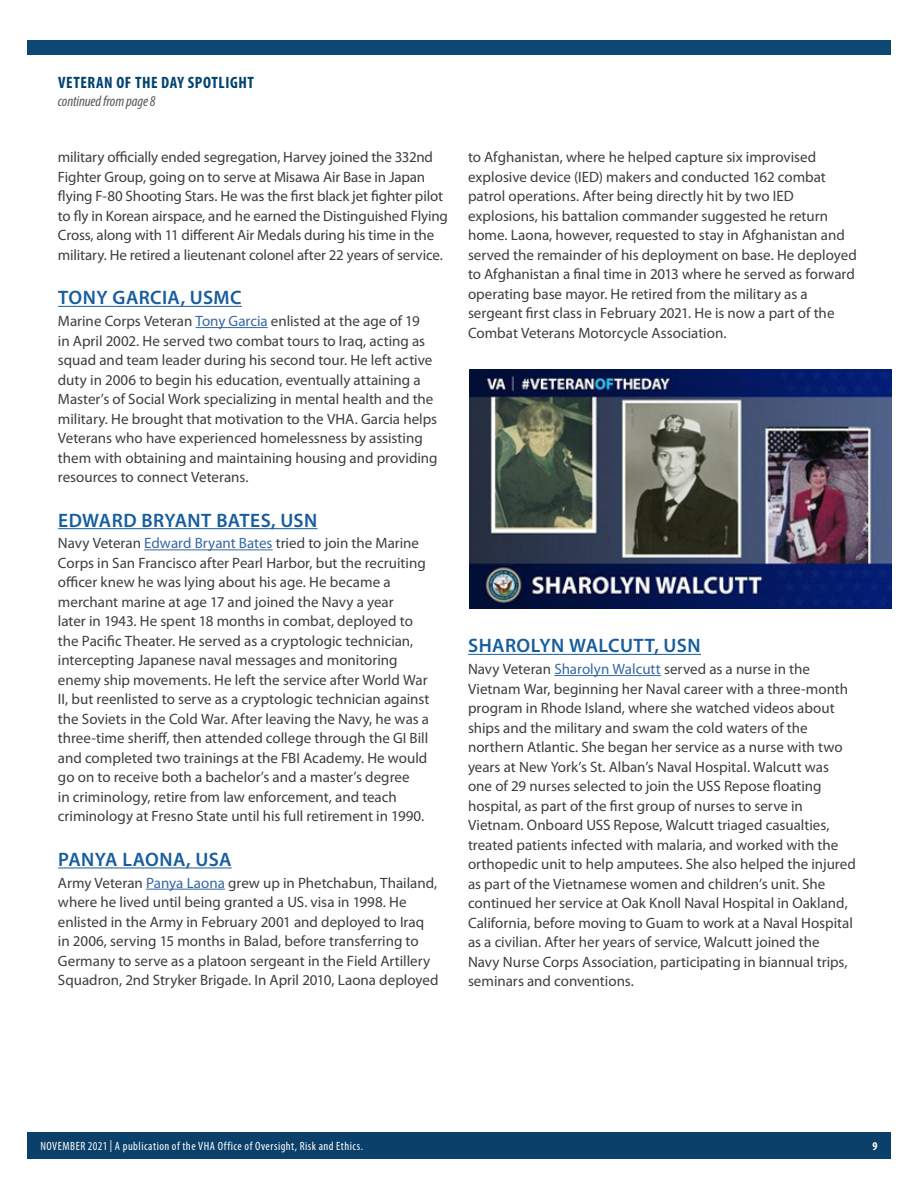
<style>
.page{position:relative;width:918px;height:1188px;background:#fff}
.page>*{position:absolute;margin:0;border:0;box-sizing:border-box;transform-origin:0 0}
.Subhead{font:600 19.5px "Myriad Pro";letter-spacing:.02em;color:#175d9e}
.t1{font:700 condensed 16.5px "Myriad Pro";letter-spacing:.035em;color:#004270}
.Article_Text{font:15px/19.5px "Myriad Pro";color:#3e3e3f}
.t2{font:italic condensed 15px "Myriad Pro";letter-spacing:-.01em;color:#57585a}
.t3{font:condensed 12px "Myriad Pro";letter-spacing:.04em;color:#fff}
.t4{font:700 condensed 12px "Myriad Pro";color:#fff}
.s1{color:#3667a4}
</style>
<div class="page">
<div style="left:27px;top:1132px;width:864px;height:27px;background:#0b406a"></div>
<hr style="left:58px;top:306px;width:184px;height:1px;background:#175d9e">
<hr style="left:196px;top:327px;width:72px;height:1px;background:#3667a4">
<hr style="left:58px;top:528px;width:260px;height:1px;background:#175d9e">
<hr style="left:144px;top:550px;width:129px;height:1px;background:#3667a4">
<hr style="left:58px;top:867px;width:174px;height:1px;background:#175d9e">
<hr style="left:146px;top:889px;width:79px;height:1px;background:#3667a4">
<hr style="left:468px;top:654px;width:233px;height:1px;background:#175d9e">
<hr style="left:554px;top:675px;width:107px;height:1px;background:#3667a4">
<img style="left:470px;top:369px;width:421px;height:240px">
<div style="left:27px;top:40px;width:864px;height:15px;background:#0d4874"></div>
<p class="t1" style="left:58px;top:72px;width:197px">VETERAN OF THE DAY SPOTLIGHT</p>
<p class="t2" style="left:58px;top:92px;width:99px">continued from page 8</p>
<p class="Article_Text" style="left:58px;top:147px;width:392px">military officially ended segregation, Harvey joined the 332nd Fighter Group, going on to serve at Misawa Air Base in Japan flying F-80 Shooting Stars. He was the first black jet fighter pilot to fly in Korean airspace, and he earned the Distinguished Flying Cross, along with 11 different Air Medals during his time in the military. He retired a lieutenant colonel after 22 years of service.</p>
<h3 class="Subhead" style="left:58px;top:285px;width:185px">TONY GARCIA, USMC</h3>
<p class="Article_Text" style="left:58px;top:311px;width:381px">Marine Corps Veteran <span class="s1">Tony Garcia</span> enlisted at the age of 19<br>in April 2002. He served two combat tours to Iraq, acting as squad and team leader during his second tour. He left active duty in 2006 to begin his education, eventually attaining a Master’s of Social Work specializing in mental health and the military. He brought that motivation to the VHA. Garcia helps Veterans who have experienced homelessness by assisting them with obtaining and maintaining housing and providing resources to connect Veterans.</p>
<h3 class="Subhead" style="left:58px;top:508px;width:261px">EDWARD BRYANT BATES, USN</h3>
<p class="Article_Text" style="left:58px;top:533px;width:373px">Navy Veteran <span class="s1">Edward Bryant Bates</span> tried to join the Marine Corps in San Francisco after Pearl Harbor, but the recruiting officer knew he was lying about his age. He became a merchant marine at age 17 and joined the Navy a year<br>later in 1943. He spent 18 months in combat, deployed to the Pacific Theater. He served as a cryptologic technician, intercepting Japanese naval messages and monitoring enemy ship movements. He left the service after World War II, but reenlisted to serve as a cryptologic technician against the Soviets in the Cold War. After leaving the Navy, he was a three-time sheriff, then attended college through the GI Bill and completed two trainings at the FBI Academy. He would go on to receive both a bachelor’s and a master’s degree<br>in criminology, retire from law enforcement, and teach criminology at Fresno State until his full retirement in 1990.</p>
<h3 class="Subhead" style="left:58px;top:847px;width:175px">PANYA LAONA, USA</h3>
<p class="Article_Text" style="left:58px;top:873px;width:382px">Army Veteran <span class="s1">Panya Laona</span> grew up in Phetchabun, Thailand, where he lived until being granted a US. visa in 1998. He enlisted in the Army in February 2001 and deployed to Iraq in 2006, serving 15 months in Balad, before transferring to Germany to serve as a platoon sergeant in the Field Artillery Squadron, 2nd Stryker Brigade. In April 2010, Laona deployed</p>
<p class="Article_Text" style="left:468px;top:147px;width:390px">to Afghanistan, where he helped capture six improvised explosive device (IED) makers and conducted 162 combat patrol operations. After being directly hit by two IED explosions, his battalion commander suggested he return home. Laona, however, requested to stay in Afghanistan and served the remainder of his deployment on base. He deployed to Afghanistan a final time in 2013 where he served as forward operating base mayor. He retired from the military as a sergeant first class in February 2021. He is now a part of the Combat Veterans Motorcycle Association.</p>
<h3 class="Subhead" style="left:468px;top:633px;width:234px">SHAROLYN WALCUTT, USN</h3>
<p class="Article_Text" style="left:468px;top:659px;width:389px">Navy Veteran <span class="s1">Sharolyn Walcutt</span> served as a nurse in the Vietnam War, beginning her Naval career with a three-month program in Rhode Island, where she watched videos about ships and the military and swam the cold waters of the northern Atlantic. She began her service as a nurse with two years at New York’s St. Alban’s Naval Hospital. Walcutt was one of 29 nurses selected to join the USS Repose floating hospital, as part of the first group of nurses to serve in Vietnam. Onboard USS Repose, Walcutt triaged casualties, treated patients infected with malaria, and worked with the orthopedic unit to help amputees. She also helped the injured as part of the Vietnamese women and children’s unit. She continued her service at Oak Knoll Naval Hospital in Oakland, California, before moving to Guam to work at a Naval Hospital as a civilian. After her years of service, Walcutt joined the<br>Navy Nurse Corps Association, participating in biannual trips, seminars and conventions.</p>
<p class="t3" style="left:40px;top:1139px;width:324px">NOVEMBER 2021 | A publication of the VHA Office of Oversight, Risk and Ethics.</p>
<p class="t4" style="left:872px;top:1139px;width:7px">9</p>
</div>
